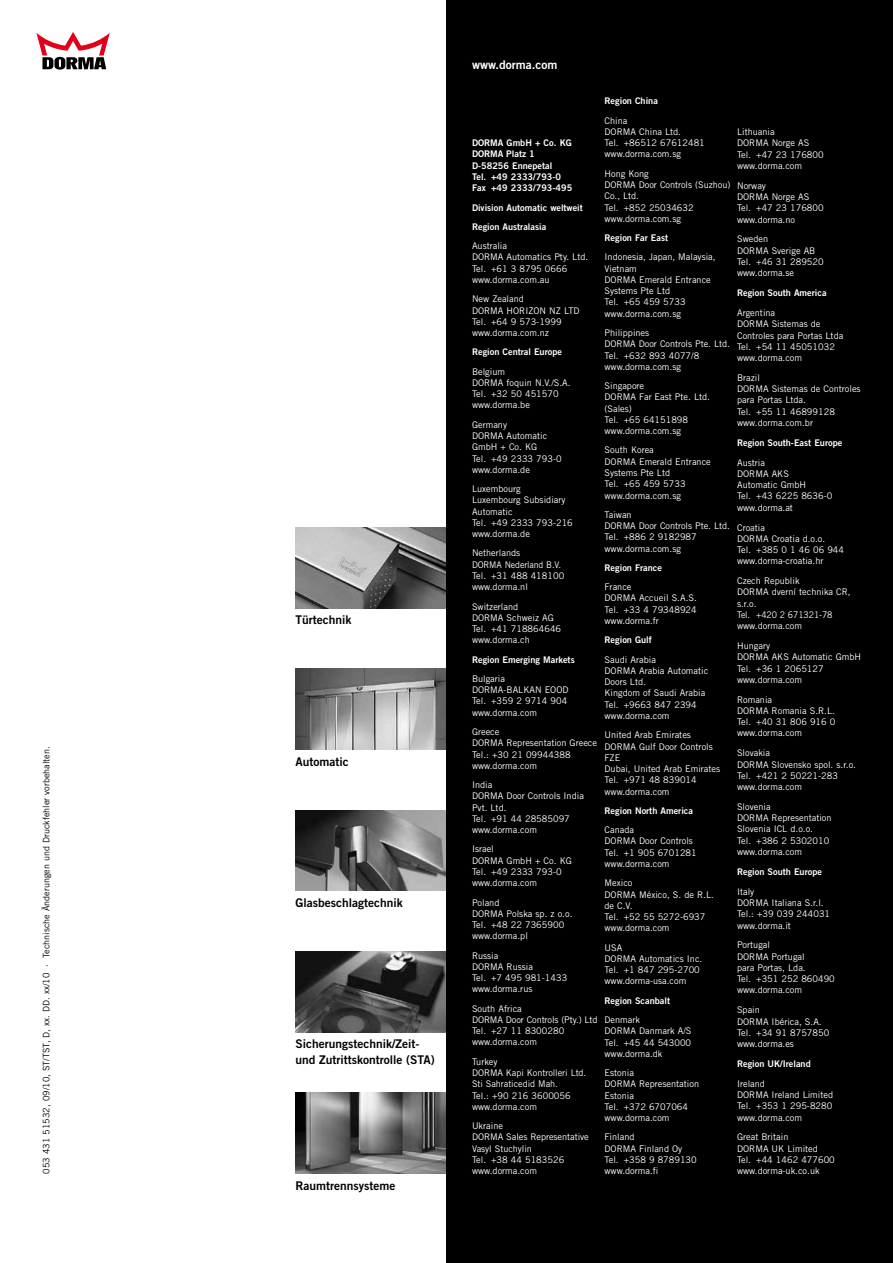
<style>
.page{position:relative;width:893px;height:1263px;background:#fff}
.page>*{position:absolute;margin:0;border:0;box-sizing:border-box;transform-origin:0 0}
.t1{font:12px/15.8px "Trade Gothic Bold Two";color:#000}
.t2{font:12px "Trade Gothic Bold Two";color:#fff}
.t3{font:9.15px/11.2px "Trade Gothic";color:#fff}
.t4{font:9.15px/11.2px "Trade Gothic Bold Two";color:#fff}
.t5{font:9px "Trade Gothic";color:#000}
</style>
<div class="page">
<svg style="left:36px;top:32px;width:74px;height:38px"></svg>
<img style="left:296px;top:527px;width:150px;height:81px">
<img style="left:296px;top:669px;width:150px;height:80px">
<img style="left:296px;top:810px;width:150px;height:81px">
<img style="left:296px;top:951px;width:150px;height:81px">
<img style="left:296px;top:1093px;width:150px;height:81px">
<div style="left:446px;top:0;width:447px;height:1263px;background:#000"></div>
<p class="t5" style="left:41px;top:1174px;width:429px;rotate:-90deg">053 431 51532, 09/10, ST/TST, D, xx. DD. xx/10 · Technische Änderungen und Druckfehler vorbehalten.</p>
<h1 class="t1" style="left:296px;top:612px;width:58px">Türtechnik</h1>
<h1 class="t1" style="left:296px;top:753px;width:55px">Automatic</h1>
<h1 class="t1" style="left:296px;top:895px;width:109px">Glasbeschlagtechnik</h1>
<h1 class="t1" style="left:296px;top:1036px;width:141px">Sicherungstechnik/Zeit&shy;und Zutrittskontrolle (STA)</h1>
<h1 class="t1" style="left:296px;top:1177px;width:101px">Raumtrennsysteme</h1>
<h1 class="t2" style="left:472px;top:58px;width:87px">www.dorma.com</h1>
<p class="t4" style="left:604px;top:95px;width:55px">Region China</p>
<p class="t3" style="left:604px;top:115px;width:102px">China<br>DORMA China Ltd.<br>Tel. +86512 67612481 www.dorma.com.sg</p>
<p class="t3" style="left:604px;top:168px;width:127px">Hong Kong<br>DORMA Door Controls (Suzhou)<br>Co., Ltd.<br>Tel. +852 25034632 www.dorma.com.sg</p>
<p class="t4" style="left:604px;top:232px;width:65px">Region Far East</p>
<p class="t3" style="left:604px;top:251px;width:113px">Indonesia, Japan, Malaysia,<br>Vietnam<br>DORMA Emerald Entrance<br>Systems Pte Ltd<br>Tel. +65 459 5733 www.dorma.com.sg</p>
<p class="t3" style="left:604px;top:327px;width:127px">Philippines<br>DORMA Door Controls Pte. Ltd.<br>Tel. +632 893 4077/8 www.dorma.com.sg</p>
<p class="t3" style="left:604px;top:380px;width:107px">Singapore<br>DORMA Far East Pte. Ltd. (Sales)<br>Tel. +65 64151898 www.dorma.com.sg</p>
<p class="t3" style="left:604px;top:444px;width:108px">South Korea<br>DORMA Emerald Entrance<br>Systems Pte Ltd<br>Tel. +65 459 5733 www.dorma.com.sg</p>
<p class="t3" style="left:604px;top:509px;width:127px">Taiwan<br>DORMA Door Controls Pte. Ltd.<br>Tel. +886 2 9182987 www.dorma.com.sg</p>
<p class="t4" style="left:604px;top:562px;width:59px">Region France</p>
<p class="t3" style="left:604px;top:581px;width:94px">France<br>DORMA Accueil S.A.S.<br>Tel. +33 4 79348924 www.dorma.fr</p>
<p class="t4" style="left:604px;top:634px;width:49px">Region Gulf</p>
<p class="t3" style="left:604px;top:654px;width:105px">Saudi Arabia<br>DORMA Arabia Automatic<br>Doors Ltd.<br>Kingdom of Saudi Arabia<br>Tel. +9663 847 2394 www.dorma.com</p>
<p class="t3" style="left:604px;top:729px;width:117px">United Arab Emirates<br>DORMA Gulf Door Controls<br>FZE<br>Dubai, United Arab Emirates<br>Tel. +971 48 839014 www.dorma.com</p>
<p class="t4" style="left:604px;top:805px;width:90px">Region North America</p>
<p class="t3" style="left:604px;top:824px;width:94px">Canada<br>DORMA Door Controls<br>Tel. +1 905 6701281 www.dorma.com</p>
<p class="t3" style="left:604px;top:877px;width:111px">Mexico<br>DORMA México, S. de R.L. de C.V.<br>Tel. +52 55 5272-6937 www.dorma.com</p>
<p class="t3" style="left:604px;top:941px;width:99px">USA<br>DORMA Automatics Inc.<br>Tel. +1 847 295-2700 www.dorma-usa.com</p>
<p class="t4" style="left:604px;top:995px;width:67px">Region Scanbalt</p>
<p class="t3" style="left:604px;top:1014px;width:88px">Denmark<br>DORMA Danmark A/S<br>Tel. +45 44 543000 www.dorma.dk</p>
<p class="t3" style="left:604px;top:1067px;width:96px">Estonia<br>DORMA Representation<br>Estonia<br>Tel. +372 6707064 www.dorma.com</p>
<p class="t3" style="left:604px;top:1131px;width:94px">Finland<br>DORMA Finland Oy<br>Tel. +358 9 8789130 www.dorma.fi</p>
<p class="t3" style="left:737px;top:126px;width:88px">Lithuania<br>DORMA Norge AS<br>Tel. +47 23 176800 www.dorma.com</p>
<p class="t3" style="left:737px;top:180px;width:88px">Norway<br>DORMA Norge AS<br>Tel. +47 23 176800 www.dorma.no</p>
<p class="t3" style="left:737px;top:233px;width:88px">Sweden<br>DORMA Sverige AB<br>Tel. +46 31 289520 www.dorma.se</p>
<p class="t4" style="left:737px;top:287px;width:91px">Region South America</p>
<p class="t3" style="left:737px;top:307px;width:108px">Argentina<br>DORMA Sistemas de<br>Controles para Portas Ltda<br>Tel. +54 11 45051032 www.dorma.com</p>
<p class="t3" style="left:737px;top:372px;width:125px">Brazil<br>DORMA Sistemas de Controles para Portas Ltda.<br>Tel. +55 11 46899128 www.dorma.com.br</p>
<p class="t4" style="left:737px;top:437px;width:107px">Region South-East Europe</p>
<p class="t3" style="left:737px;top:457px;width:97px">Austria<br>DORMA AKS<br>Automatic GmbH<br>Tel. +43 6225 8636-0 www.dorma.at</p>
<p class="t3" style="left:737px;top:522px;width:109px">Croatia<br>DORMA Croatia d.o.o.<br>Tel. +385 0 1 46 06 944 www.dorma-croatia.hr</p>
<p class="t3" style="left:737px;top:575px;width:115px">Czech Republik<br>DORMA dverní technika CR, s.r.o.<br>Tel. +420 2 671321-78 www.dorma.com</p>
<p class="t3" style="left:737px;top:640px;width:126px">Hungary<br>DORMA AKS Automatic GmbH<br>Tel. +36 1 2065127 www.dorma.com</p>
<p class="t3" style="left:737px;top:694px;width:100px">Romania<br>DORMA Romania S.R.L.<br>Tel. +40 31 806 916 0 www.dorma.com</p>
<p class="t3" style="left:737px;top:747px;width:120px">Slovakia<br>DORMA Slovensko spol. s.r.o.<br>Tel. +421 2 50221-283 www.dorma.com</p>
<p class="t3" style="left:737px;top:801px;width:96px">Slovenia<br>DORMA Representation<br>Slovenia ICL d.o.o.<br>Tel. +386 2 5302010 www.dorma.com</p>
<p class="t4" style="left:737px;top:866px;width:86px">Region South Europe</p>
<p class="t3" style="left:737px;top:886px;width:95px">Italy<br>DORMA Italiana S.r.l.<br>Tel.: +39 039 244031 www.dorma.it</p>
<p class="t3" style="left:737px;top:939px;width:99px">Portugal<br>DORMA Portugal<br>para Portas, Lda.<br>Tel. +351 252 860490 www.dorma.com</p>
<p class="t3" style="left:737px;top:1004px;width:94px">Spain<br>DORMA Ibérica, S.A.<br>Tel. +34 91 8757850 www.dorma.es</p>
<p class="t4" style="left:737px;top:1058px;width:75px">Region UK/Ireland</p>
<p class="t3" style="left:737px;top:1078px;width:98px">Ireland<br>DORMA Ireland Limited<br>Tel. +353 1 295-8280 www.dorma.com</p>
<p class="t3" style="left:737px;top:1131px;width:99px">Great Britain<br>DORMA UK Limited<br>Tel. +44 1462 477600 www.dorma-uk.co.uk</p>
<p class="t4" style="left:472px;top:137px;width:102px">DORMA GmbH + Co. KG<br>DORMA Platz 1<br>D-58256 Ennepetal<br>Tel. +49 2333/793-0<br>Fax +49 2333/793-495</p>
<p class="t4" style="left:472px;top:197px;width:112px;line-height:19.4px">Division Automatic weltweit<br>Region Australasia</p>
<p class="t3" style="left:472px;top:240px;width:118px">Australia<br>DORMA Automatics Pty. Ltd.<br>Tel. +61 3 8795 0666 www.dorma.com.au</p>
<p class="t3" style="left:472px;top:293px;width:109px">New Zealand<br>DORMA HORIZON NZ LTD<br>Tel. +64 9 573-1999 www.dorma.com.nz</p>
<p class="t4" style="left:472px;top:346px;width:92px">Region Central Europe</p>
<p class="t3" style="left:472px;top:366px;width:100px">Belgium<br>DORMA foquin N.V./S.A.<br>Tel. +32 50 451570 www.dorma.be</p>
<p class="t3" style="left:472px;top:419px;width:91px">Germany<br>DORMA Automatic<br>GmbH + Co. KG<br>Tel. +49 2333 793-0 www.dorma.de</p>
<p class="t3" style="left:472px;top:483px;width:102px">Luxembourg<br>Luxembourg Subsidiary<br>Automatic<br>Tel. +49 2333 793-216 www.dorma.de</p>
<p class="t3" style="left:472px;top:547px;width:94px">Netherlands<br>DORMA Nederland B.V.<br>Tel. +31 488 418100 www.dorma.nl</p>
<p class="t3" style="left:472px;top:600px;width:91px">Switzerland<br>DORMA Schweiz AG<br>Tel. +41 718864646 www.dorma.ch</p>
<p class="t4" style="left:472px;top:654px;width:104px">Region Emerging Markets</p>
<p class="t3" style="left:472px;top:673px;width:98px">Bulgaria<br>DORMA-BALKAN EOOD<br>Tel. +359 2 9714 904 www.dorma.com</p>
<p class="t3" style="left:472px;top:726px;width:127px">Greece<br>DORMA Representation Greece<br>Tel.: +30 21 09944388 www.dorma.com</p>
<p class="t3" style="left:472px;top:779px;width:113px">India<br>DORMA Door Controls India<br>Pvt. Ltd.<br>Tel. +91 44 28585097 www.dorma.com</p>
<p class="t3" style="left:472px;top:843px;width:101px">Israel<br>DORMA GmbH + Co. KG<br>Tel. +49 2333 793-0 www.dorma.com</p>
<p class="t3" style="left:472px;top:896px;width:102px">Poland<br>DORMA Polska sp. z o.o.<br>Tel. +48 22 7365900 www.dorma.pl</p>
<p class="t3" style="left:472px;top:950px;width:97px">Russia<br>DORMA Russia<br>Tel. +7 495 981-1433 www.dorma.rus</p>
<p class="t3" style="left:472px;top:1003px;width:127px">South Africa<br>DORMA Door Controls (Pty.) Ltd<br>Tel. +27 11 8300280 www.dorma.com</p>
<p class="t3" style="left:472px;top:1056px;width:116px">Turkey<br>DORMA Kapi Kontrolleri Ltd.<br>Sti Sahraticedid Mah.<br>Tel.: +90 216 3600056 www.dorma.com</p>
<p class="t3" style="left:472px;top:1120px;width:118px">Ukraine<br>DORMA Sales Representative<br>Vasyl Stuchylin<br>Tel. +38 44 5183526 www.dorma.com</p>
</div>
